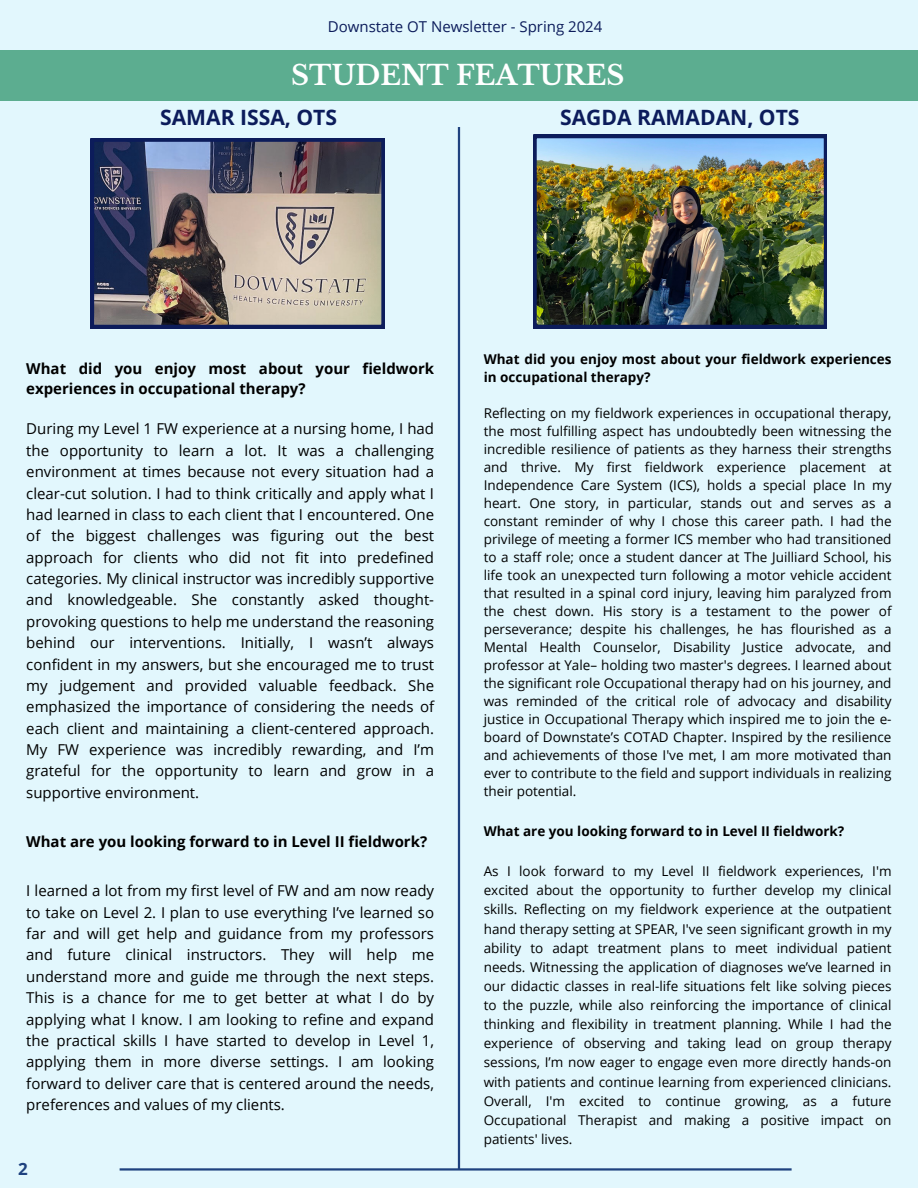
<style>
.page{position:relative;width:918px;height:1188px;background:#e2f7fd}
.page>*{position:absolute;margin:0;border:0;box-sizing:border-box;transform-origin:0 0}
.t1{font:700 27.15px "Libre Baskerville";color:#fff}
.t2{font:700 21.15px "Open Sans";color:#0c1c5b}
.t3{font:700 16.95px "Open Sans";color:#1f427f}
.t4{font:15px/21.3px "Open Sans";color:#000;text-align:justify}
.t5{font:700 15px/20.2px "Open Sans";color:#000}
.t6{font:15px "Open Sans";color:#0c1c5b}
.t7{font:13.5px/18px "Open Sans";color:#000;text-align:justify}
.t8{font:700 13.5px/18px "Open Sans";color:#000}
</style>
<div class="page">
<hr style="left:458px;top:127px;width:2px;height:1061px;background:#1f427f">
<div style="left:320px;top:1171px;width:276px;height:17px;background:#e2f7fd"></div>
<img style="left:91px;top:138px;width:293px;height:190px">
<img style="left:533px;top:135px;width:294px;height:193px">
<div style="left:0;top:50px;width:918px;height:50px;background:#5cad90"></div>
<hr style="left:120px;top:1168px;width:672px;height:3px;background:#1f427f">
<p class="t6" style="left:328px;top:16px;width:276px">Downstate OT Newsletter - Spring 2024</p>
<h1 class="t1" style="left:291px;top:58px;width:335px">STUDENT FEATURES</h1>
<h2 class="t2" style="left:160px;top:102px;width:178px">SAMAR ISSA, OTS</h2>
<h2 class="t2" style="left:560px;top:102px;width:241px">SAGDA RAMADAN, OTS</h2>
<p class="t5" style="left:26px;top:358px;width:409px">What did you enjoy most about your fieldwork experiences in occupational therapy?</p>
<p class="t4" style="left:26px;top:418px;width:409px">During my Level 1 FW experience at a nursing home, I had the opportunity to learn a lot. It was a challenging environment at times because not every situation had a clear-cut solution. I had to think critically and apply what I had learned in class to each client that I encountered. One of the biggest challenges was figuring out the best approach for clients who did not fit into predefined categories. My clinical instructor was incredibly supportive and knowledgeable. She constantly asked thought&shy;provoking questions to help me understand the reasoning behind our interventions. Initially, I wasn’t always confident in my answers, but she encouraged me to trust my judgement and provided valuable feedback. She emphasized the importance of considering the needs of each client and maintaining a client-centered approach.<br>My FW experience was incredibly rewarding, and I’m grateful for the opportunity to learn and grow in a supportive environment.</p>
<p class="t5" style="left:26px;top:831px;width:402px">What are you looking forward to in Level II fieldwork?</p>
<p class="t4" style="left:26px;top:880px;width:409px">I learned a lot from my first level of FW and am now ready to take on Level 2. I plan to use everything I’ve learned so far and will get help and guidance from my professors and future clinical instructors. They will help me understand more and guide me through the next steps.<br>This is a chance for me to get better at what I do by applying what I know. I am looking to refine and expand the practical skills I have started to develop in Level 1, applying them in more diverse settings. I am looking forward to deliver care that is centered around the needs, preferences and values of my clients.</p>
<p class="t3" style="left:18px;top:1157px;width:11px">2</p>
<p class="t8" style="left:484px;top:350px;width:409px">What did you enjoy most about your fieldwork experiences in occupational therapy?</p>
<p class="t7" style="left:484px;top:404px;width:409px">Reflecting on my fieldwork experiences in occupational therapy, the most fulfilling aspect has undoubtedly been witnessing the incredible resilience of patients as they harness their strengths and thrive. My first fieldwork experience placement at Independence Care System (ICS), holds a special place In my heart. One story, in particular, stands out and serves as a constant reminder of why I chose this career path. I had the privilege of meeting a former ICS member who had transitioned to a staff role; once a student dancer at The Juilliard School, his life took an unexpected turn following a motor vehicle accident that resulted in a spinal cord injury, leaving him paralyzed from the chest down. His story is a testament to the power of perseverance; despite his challenges, he has flourished as a Mental Health Counselor, Disability Justice advocate, and professor at Yale– holding two master's degrees. I learned about the significant role Occupational therapy had on his journey, and was reminded of the critical role of advocacy and disability justice in Occupational Therapy which inspired me to join the e&shy;board of Downstate’s COTAD Chapter. Inspired by the resilience and achievements of those I've met, I am more motivated than ever to contribute to the field and support individuals in realizing their potential.</p>
<p class="t8" style="left:484px;top:821px;width:362px">What are you looking forward to in Level II fieldwork?</p>
<p class="t7" style="left:484px;top:861px;width:409px;line-height:19.2px">As I look forward to my Level II fieldwork experiences, I'm excited about the opportunity to further develop my clinical skills. Reflecting on my fieldwork experience at the outpatient hand therapy setting at SPEAR, I've seen significant growth in my ability to adapt treatment plans to meet individual patient needs. Witnessing the application of diagnoses we’ve learned in our didactic classes in real-life situations felt like solving pieces to the puzzle, while also reinforcing the importance of clinical thinking and flexibility in treatment planning. While I had the experience of observing and taking lead on group therapy sessions, I’m now eager to engage even more directly hands-on with patients and continue learning from experienced clinicians.<br>Overall, I'm excited to continue growing, as a future Occupational Therapist and making a positive impact on patients' lives.</p>
</div>
